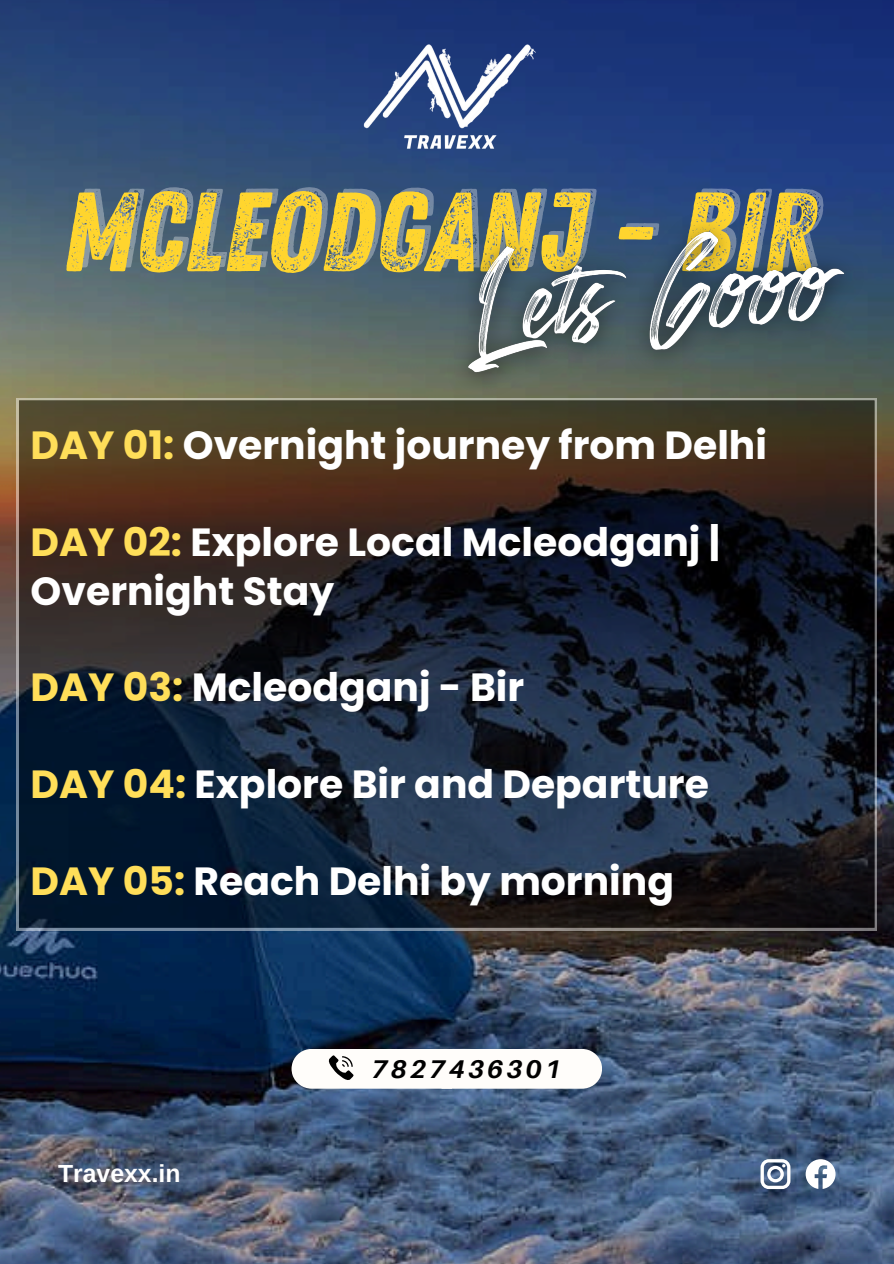
<style>
.page{position:relative;width:894px;height:1264px;background:#fff}
.page>*{position:absolute;margin:0;border:0;box-sizing:border-box;transform-origin:0 0}
.t1{font:112.35px "Zing Rust G2 Base";color:#ffd52e}
.t2{font:700 39.3px/48.3px "Poppins";color:#fff}
.t3{font:italic 700 25.65px "Aileron";letter-spacing:.125em;color:#000}
.t4{font:700 24.75px "Arimo";color:#fff}
.s1{color:#ffde59}
</style>
<div class="page">
<img style="left:0;top:0;width:893px;height:1263px">
<svg style="left:805px;top:1159px;width:30px;height:29px"></svg>
<svg style="left:760px;top:1159px;width:30px;height:29px"></svg>
<img style="left:334px;top:18px;width:225px;height:150px">
<svg style="left:291px;top:1048px;width:311px;height:40px"></svg>
<svg style="left:17px;top:398px;width:859px;height:532px;background:#23252c"></svg>
<img style="left:422px;top:185px;width:464px;height:226px">
<p class="t1" style="left:62px;top:167px;width:754px">MCLEODGANJ - BIR</p>
<h3 class="t2" style="left:31px;top:421px;width:737px"><span class="s1">DAY 01:</span> Overnight journey from Delhi</h3>
<h3 class="t2" style="left:31px;top:518px;width:691px"><span class="s1">DAY 02:</span> Explore Local Mcleodganj |<br>Overnight Stay</h3>
<h3 class="t2" style="left:31px;top:663px;width:495px"><span class="s1">DAY 03:</span> Mcleodganj - Bir</h3>
<h3 class="t2" style="left:31px;top:760px;width:679px"><span class="s1">DAY 04:</span> Explore Bir and Departure</h3>
<p class="t2" style="left:31px;top:857px;width:644px"><span class="s1">DAY 05:</span> Reach Delhi by morning</p>
<p class="t4" style="left:58px;top:1159px;width:124px">Travexx.in</p>
<h3 class="t3" style="left:371px;top:1053px;width:191px">7827436301</h3>
</div>
